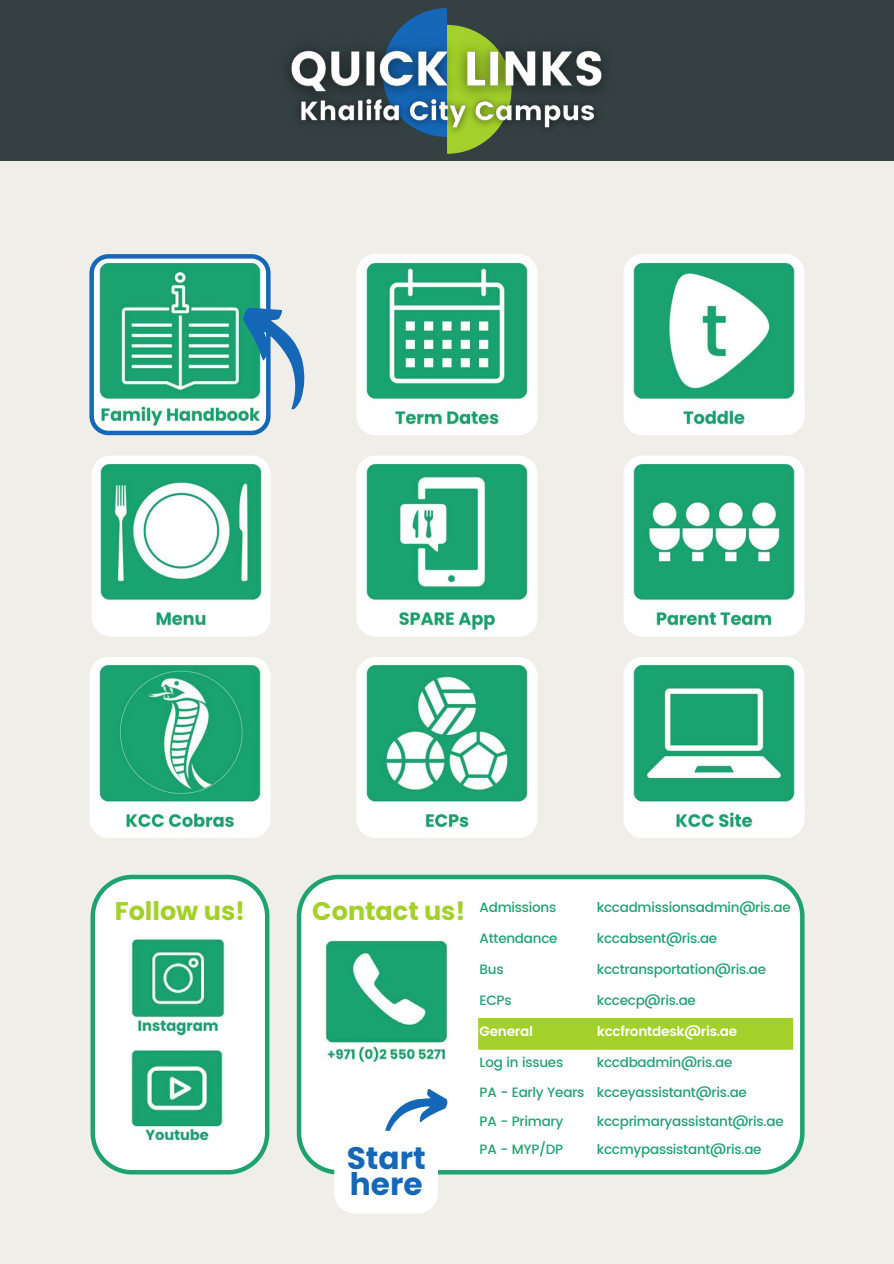
<style>
.page{position:relative;width:894px;height:1264px;background:#fff}
.page>*{position:absolute;margin:0;border:0;box-sizing:border-box;transform-origin:0 0}
.t1{font:700 31.05px/26.8px "Poppins";color:#1568b8}
.t2{font:700 25.5px "Poppins";color:#a4d02a}
.t3{font:500 13.5px "Poppins";letter-spacing:-.02em;color:#1ea270}
.t4{font:600 13.5px "Poppins";letter-spacing:-.02em;color:#fff}
</style>
<div class="page">
<div style="left:0;top:0;width:893px;height:1263px;background:#f0eee9"></div>
<div style="left:0;top:0;width:893px;height:161px;background:#344042"></div>
<svg style="left:398px;top:8px;width:88px;height:146px"></svg>
<img style="left:289px;top:31px;width:314px;height:56px">
<img style="left:299px;top:87px;width:299px;height:54px">
<img style="left:356px;top:254px;width:181px;height:181px;border-radius:19px">
<img style="left:92px;top:455px;width:178px;height:181px;border-radius:19px">
<img style="left:623px;top:254px;width:181px;height:181px;border-radius:19px">
<img style="left:356px;top:455px;width:181px;height:181px;border-radius:19px">
<svg style="left:90px;top:874px;width:179px;height:300px;background:#e3f3ec"></svg>
<img style="left:126px;top:1045px;width:102px;height:101px">
<img style="left:126px;top:934px;width:103px;height:103px;border-radius:19px">
<img style="left:89px;top:657px;width:181px;height:181px;border-radius:19px">
<img style="left:623px;top:455px;width:181px;height:181px;border-radius:19px">
<img style="left:356px;top:657px;width:181px;height:181px;border-radius:19px">
<svg style="left:297px;top:874px;width:507px;height:300px;background:#f1f9f5"></svg>
<img style="left:318px;top:934px;width:136px;height:135px;border-radius:19px">
<img style="left:623px;top:657px;width:181px;height:181px;border-radius:19px">
<svg style="left:89px;top:254px;width:216px;height:181px;background:#6dbaac"></svg>
<div style="left:478px;top:1017px;width:315px;height:32px;background:#a4d02a"></div>
<svg style="left:375px;top:1083px;width:75px;height:57px;background:#cddff0"></svg>
<div style="left:334px;top:1130px;width:104px;height:83px;background:#fff;border-radius:21px"></div>
<p class="t2" style="left:115px;top:893px;width:132px">Follow us!</p>
<p class="t2" style="left:312px;top:893px;width:155px">Contact us!</p>
<p class="t1" style="left:346px;top:1144px;width:80px">Start here</p>
<p class="t3" style="left:479px;top:899px;width:78px">Admissions</p>
<p class="t3" style="left:596px;top:899px;width:195px">kccadmissionsadmin@ris.ae</p>
<p class="t3" style="left:479px;top:930px;width:79px">Attendance</p>
<p class="t3" style="left:596px;top:930px;width:122px">kccabsent@ris.ae</p>
<p class="t3" style="left:479px;top:961px;width:25px">Bus</p>
<p class="t3" style="left:596px;top:961px;width:171px">kcctransportation@ris.ae</p>
<p class="t3" style="left:479px;top:992px;width:34px">ECPs</p>
<p class="t3" style="left:596px;top:992px;width:101px">kccecp@ris.ae</p>
<p class="t4" style="left:479px;top:1023px;width:55px">General</p>
<p class="t4" style="left:596px;top:1023px;width:142px">kccfrontdesk@ris.ae</p>
<p class="t3" style="left:479px;top:1054px;width:85px">Log in issues</p>
<p class="t3" style="left:596px;top:1054px;width:137px">kccdbadmin@ris.ae</p>
<p class="t3" style="left:479px;top:1084px;width:106px">PA - Early Years</p>
<p class="t3" style="left:596px;top:1084px;width:152px">kcceyassistant@ris.ae</p>
<p class="t3" style="left:479px;top:1112px;width:85px">PA - Primary</p>
<p class="t3" style="left:596px;top:1112px;width:188px">kccprimaryassistant@ris.ae</p>
<p class="t3" style="left:479px;top:1141px;width:85px">PA - MYP/DP</p>
<p class="t3" style="left:596px;top:1141px;width:166px">kccmypassistant@ris.ae</p>
</div>
